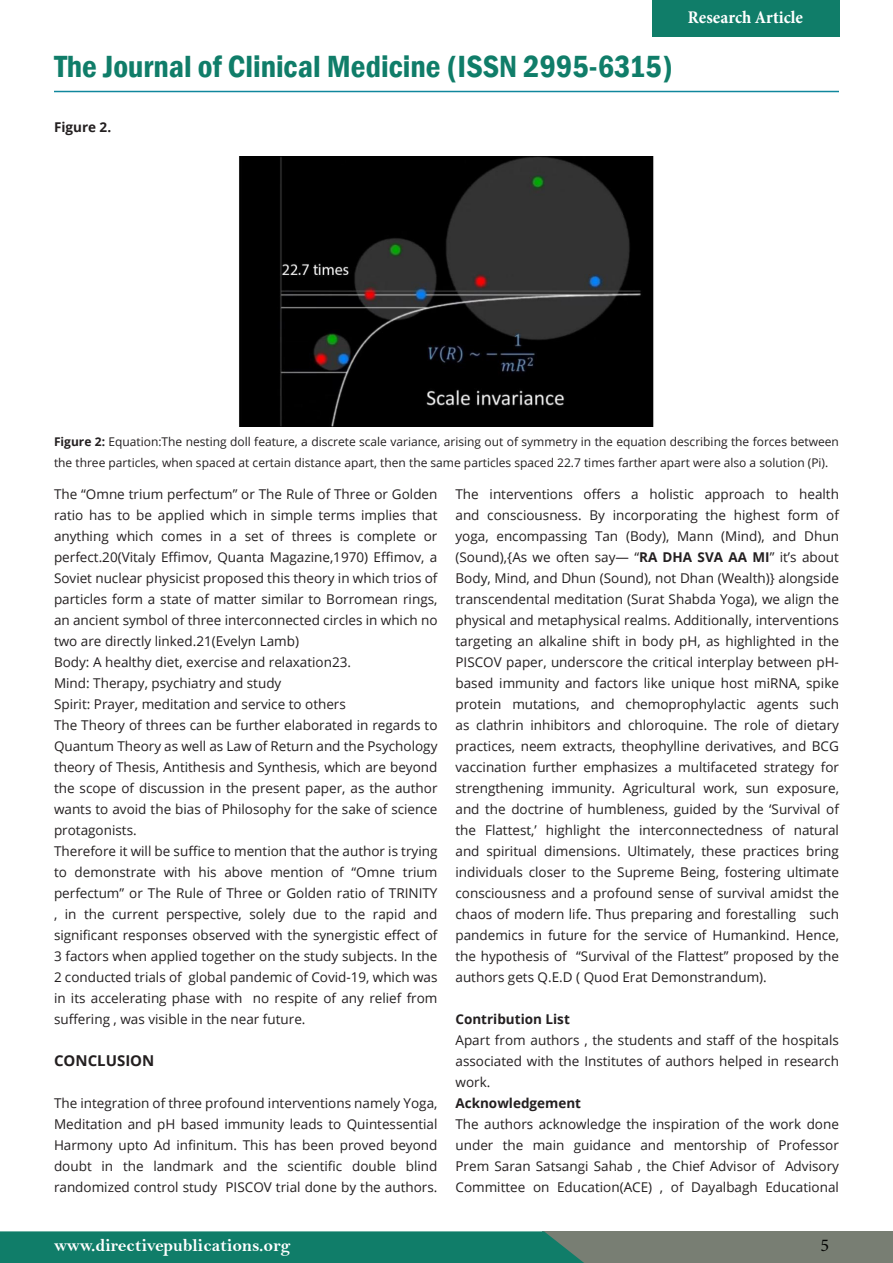
<style>
.page{position:relative;width:893px;height:1263px;background:#fff}
.page>*{position:absolute;margin:0;border:0;box-sizing:border-box;transform-origin:0 0}
.t1{font:600 condensed 31.5px "Franklin Gothic";color:#107d69}
.t2{font:18px "Bell MT Bold";color:#fff}
.t3{font:700 condensed 18px "Minion Pro";color:#fff}
.t4{font:18px "Minion Pro";color:#040503}
.t5{font:700 15px "Open Sans";color:#231f20}
.t6{font:13.5px/21px "Open Sans";color:#231f20;text-align:justify}
.t7{font:700 13.5px "Open Sans";color:#231f20}
.t8{font:12px/21px "Open Sans";color:#231f20}
.s1{font-weight:700}
</style>
<div class="page">
<hr style="left:54px;top:91px;width:785px;height:1px;background:#10879d">
<div style="left:652px;top:0;width:187px;height:37px;background:#107d69"></div>
<div style="left:542px;top:1231px;width:351px;height:32px;background:#787e73"></div>
<div style="left:0;top:1231px;width:584px;height:32px;background:#107d69"></div>
<img style="left:239px;top:156px;width:415px;height:270px">
<p class="t1" style="left:54px;top:45px;width:620px">The Journal of Clinical Medicine (ISSN 2995-6315)</p>
<p class="t7" style="left:54px;top:118px;width:59px">Figure 2.</p>
<p class="t3" style="left:688px;top:5px;width:117px">Research Article</p>
<p class="t8" style="left:54px;top:431px;width:786px"><span class="s1">Figure 2:</span> Equation:The nesting doll feature, a discrete scale variance, arising out of symmetry in the equation describing the forces between the three particles, when spaced at certain distance apart, then the same particles spaced 22.7 times farther apart were also a solution (Pi).</p>
<p class="t6" style="left:54px;top:484px;width:385px">The “Omne trium perfectum” or The Rule of Three or Golden ratio has to be applied which in simple terms implies that anything which comes in a set of threes is complete or perfect.20(Vitaly Effimov, Quanta Magazine,1970) Effimov, a Soviet nuclear physicist proposed this theory in which trios of particles form a state of matter similar to Borromean rings, an ancient symbol of three interconnected circles in which no two are directly linked.21(Evelyn Lamb)</p>
<p class="t6" style="left:54px;top:652px;width:299px">Body: A healthy diet, exercise and relaxation23.</p>
<p class="t6" style="left:54px;top:673px;width:229px">Mind: Therapy, psychiatry and study</p>
<p class="t6" style="left:54px;top:694px;width:293px">Spirit: Prayer, meditation and service to others</p>
<p class="t6" style="left:54px;top:715px;width:385px">The Theory of threes can be further elaborated in regards to Quantum Theory as well as Law of Return and the Psychology theory of Thesis, Antithesis and Synthesis, which are beyond the scope of discussion in the present paper, as the author wants to avoid the bias of Philosophy for the sake of science protagonists.</p>
<p class="t6" style="left:54px;top:841px;width:385px">Therefore it will be suffice to mention that the author is trying to demonstrate with his above mention of “Omne trium perfectum” or The Rule of Three or Golden ratio of TRINITY , in the current perspective, solely due to the rapid and significant responses observed with the synergistic effect of 3 factors when applied together on the study subjects. In the 2 conducted trials of global pandemic of Covid-19, which was in its accelerating phase with no respite of any relief from suffering , was visible in the near future.</p>
<p class="t5" style="left:54px;top:1050px;width:102px">CONCLUSION</p>
<p class="t6" style="left:54px;top:1093px;width:385px">The integration of three profound interventions namely Yoga, Meditation and pH based immunity leads to Quintessential Harmony upto Ad infinitum. This has been proved beyond doubt in the landmark and the scientific double blind randomized control study PISCOV trial done by the authors.</p>
<p class="t6" style="left:455px;top:484px;width:385px">The interventions offers a holistic approach to health and consciousness. By incorporating the highest form of yoga, encompassing Tan (Body), Mann (Mind), and Dhun (Sound),{As we often say— “<span class="s1">RA DHA SVA AA MI</span>” it’s about Body, Mind, and Dhun (Sound), not Dhan (Wealth)} alongside transcendental meditation (Surat Shabda Yoga), we align the physical and metaphysical realms. Additionally, interventions targeting an alkaline shift in body pH, as highlighted in the PISCOV paper, underscore the critical interplay between pH&shy;based immunity and factors like unique host miRNA, spike protein mutations, and chemoprophylactic agents such as clathrin inhibitors and chloroquine. The role of dietary practices, neem extracts, theophylline derivatives, and BCG vaccination further emphasizes a multifaceted strategy for strengthening immunity. Agricultural work, sun exposure, and the doctrine of humbleness, guided by the ‘Survival of the Flattest,’ highlight the interconnectedness of natural and spiritual dimensions. Ultimately, these practices bring individuals closer to the Supreme Being, fostering ultimate consciousness and a profound sense of survival amidst the chaos of modern life. Thus preparing and forestalling such pandemics in future for the service of Humankind. Hence, the hypothesis of “Survival of the Flattest” proposed by the authors gets Q.E.D ( Quod Erat Demonstrandum).</p>
<p class="t7" style="left:455px;top:1010px;width:116px">Contribution List</p>
<p class="t6" style="left:455px;top:1030px;width:385px">Apart from authors , the students and staff of the hospitals associated with the Institutes of authors helped in research work.</p>
<p class="t7" style="left:455px;top:1094px;width:127px">Acknowledgement</p>
<p class="t6" style="left:455px;top:1114px;width:385px">The authors acknowledge the inspiration of the work done under the main guidance and mentorship of Professor Prem Saran Satsangi Sahab , the Chief Advisor of Advisory Committee on Education(ACE) , of Dayalbagh Educational</p>
<p class="t2" style="left:54px;top:1234px;width:238px">www.directivepublications.org</p>
<p class="t4" style="left:821px;top:1233px;width:10px">5</p>
</div>
